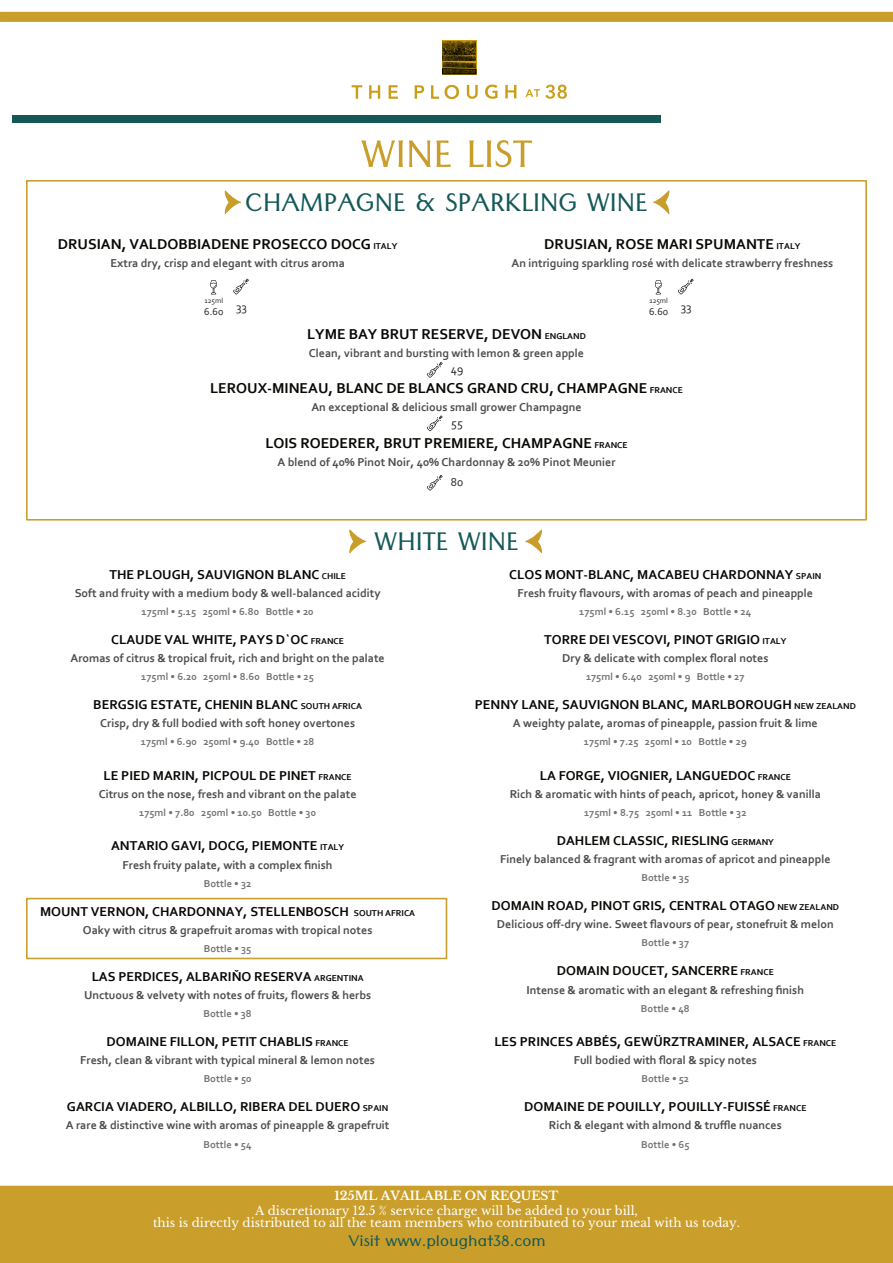
<style>
.page{position:relative;width:893px;height:1263px;background:#fff}
.page>*{position:absolute;margin:0;border:0;box-sizing:border-box;transform-origin:0 0}
.t1{font:54px "Tenali Ramakrishna";color:#ca9e2b}
.t2{font:36px "Tenali Ramakrishna";color:#145958}
.t3{font:21.6px "Tenali Ramakrishna";color:#145958}
.t4{font:700 15px "Corbel";color:#080704}
.t5{font:700 13.5px "Corbel";color:#080704}
.t6{font:700 12px "Corbel";color:#4d4c4b}
.t7{font:12px/12px "Libre Baskerville";color:#fff;text-align:center}
.t8{font:700 12px "Libre Baskerville";color:#fff}
.t9{font:12px "Corbel";color:#231f20}
.t10{font:700 10.5px "Corbel";color:#757372}
.t11{font:10.5px "Corbel";color:#231f20}
.t12{font:7.5px "Corbel";color:#231f20}
.s1{font-size:9px}
</style>
<div class="page">
<svg style="left:427px;top:362px;width:15px;height:16px"></svg>
<svg style="left:427px;top:415px;width:15px;height:16px"></svg>
<svg style="left:427px;top:475px;width:15px;height:16px"></svg>
<div style="left:0;top:1186px;width:893px;height:77px;background:#ca9e2b"></div>
<svg style="left:0;top:12px;width:893px;height:10px;background:#ca9e2c"></svg>
<div style="left:13px;top:115px;width:648px;height:8px;background:#145958"></div>
<svg style="left:442px;top:40px;width:35px;height:35px"></svg>
<img style="left:442px;top:41px;width:34px;height:21px">
<svg style="left:442px;top:48px;width:34px;height:6px"></svg>
<svg style="left:442px;top:55px;width:34px;height:6px"></svg>
<svg style="left:442px;top:62px;width:34px;height:12px"></svg>
<svg style="left:352px;top:85px;width:10px;height:14px"></svg>
<svg style="left:369px;top:85px;width:11px;height:14px"></svg>
<svg style="left:389px;top:85px;width:9px;height:14px"></svg>
<svg style="left:415px;top:85px;width:9px;height:14px"></svg>
<svg style="left:431px;top:85px;width:8px;height:14px"></svg>
<svg style="left:445px;top:85px;width:14px;height:14px"></svg>
<svg style="left:467px;top:85px;width:11px;height:14px"></svg>
<svg style="left:485px;top:85px;width:12px;height:14px"></svg>
<svg style="left:505px;top:85px;width:11px;height:13px"></svg>
<svg style="left:525px;top:85px;width:42px;height:14px"></svg>
<svg style="left:653px;top:190px;width:16px;height:24px"></svg>
<svg style="left:225px;top:190px;width:16px;height:24px"></svg>
<svg style="left:525px;top:529px;width:17px;height:24px"></svg>
<svg style="left:349px;top:529px;width:17px;height:24px"></svg>
<svg style="left:655px;top:280px;width:7px;height:14px"></svg>
<svg style="left:678px;top:279px;width:15px;height:15px"></svg>
<svg style="left:210px;top:280px;width:7px;height:14px"></svg>
<svg style="left:233px;top:279px;width:16px;height:15px"></svg>
<div style="left:26px;top:180px;width:841px;height:341px;border:2px solid #ca9e2b"></div>
<div style="left:26px;top:898px;width:421px;height:61px;border:2px solid #ca9e2b"></div>
<h1 class="t1" style="left:361px;top:117px;width:173px">WINE LIST</h1>
<h2 class="t2" style="left:245px;top:178px;width:404px">CHAMPAGNE &amp; SPARKLING WINE</h2>
<p class="t4" style="left:58px;top:238px;width:341px">DRUSIAN, VALDOBBIADENE PROSECCO DOCG <span class="s1">ITALY</span></p>
<p class="t6" style="left:110px;top:258px;width:236px">Extra dry, crisp and elegant with citrus aroma</p>
<p class="t12" style="left:205px;top:297px;width:20px">125ml</p>
<p class="t11" style="left:204px;top:308px;width:44px">6.60 <sup>33</sup></p>
<p class="t4" style="left:544px;top:238px;width:258px">DRUSIAN, ROSE MARI SPUMANTE <span class="s1">ITALY</span></p>
<p class="t6" style="left:511px;top:258px;width:323px">An intriguing sparkling rosé with delicate strawberry freshness</p>
<p class="t12" style="left:649px;top:297px;width:20px">125ml</p>
<p class="t11" style="left:649px;top:308px;width:44px">6.60 <sup>33</sup></p>
<p class="t4" style="left:307px;top:328px;width:280px">LYME BAY BRUT RESERVE, DEVON <span class="s1">ENGLAND</span></p>
<p class="t6" style="left:309px;top:348px;width:277px">Clean, vibrant and bursting with lemon &amp; green apple</p>
<p class="t4" style="left:210px;top:382px;width:474px">LEROUX-MINEAU, BLANC DE BLANCS GRAND CRU, CHAMPAGNE <span class="s1">FRANCE</span></p>
<p class="t6" style="left:311px;top:402px;width:272px">An exceptional &amp; delicious small grower Champagne</p>
<p class="t4" style="left:265px;top:436px;width:364px">LOIS ROEDERER, BRUT PREMIERE, CHAMPAGNE <span class="s1">FRANCE</span></p>
<p class="t6" style="left:277px;top:457px;width:340px">A blend of 40% Pinot Noir, 40% Chardonnay &amp; 20% Pinot Meunier</p>
<p class="t9" style="left:451px;top:364px;width:14px">49</p>
<p class="t9" style="left:451px;top:418px;width:13px">55</p>
<p class="t9" style="left:451px;top:477px;width:14px">80</p>
<h2 class="t2" style="left:374px;top:517px;width:146px">WHITE WINE</h2>
<p class="t5" style="left:109px;top:569px;width:238px">THE PLOUGH, SAUVIGNON BLANC <span class="s1">CHILE</span></p>
<p class="t6" style="left:75px;top:588px;width:307px">Soft and fruity with a medium body &amp; well-balanced acidity</p>
<p class="t10" style="left:142px;top:607px;width:174px">175ml • 5.15 250ml • 6.80 Bottle • 20</p>
<p class="t5" style="left:111px;top:634px;width:234px">CLAUDE VAL WHITE, PAYS D`OC <span class="s1">FRANCE</span></p>
<p class="t6" style="left:70px;top:653px;width:316px">Aromas of citrus &amp; tropical fruit, rich and bright on the palate</p>
<p class="t10" style="left:141px;top:672px;width:174px">175ml • 6.20 250ml • 8.60 Bottle • 25</p>
<p class="t5" style="left:93px;top:699px;width:270px">BERGSIG ESTATE, CHENIN BLANC <span class="s1">SOUTH AFRICA</span></p>
<p class="t6" style="left:100px;top:718px;width:256px">Crisp, dry &amp; full bodied with soft honey overtones</p>
<p class="t10" style="left:141px;top:737px;width:175px">175ml • 6.90 250ml • 9.40 Bottle • 28</p>
<p class="t5" style="left:104px;top:770px;width:250px">LE PIED MARIN, PICPOUL DE PINET <span class="s1">FRANCE</span></p>
<p class="t6" style="left:99px;top:789px;width:259px">Citrus on the nose, fresh and vibrant on the palate</p>
<p class="t10" style="left:139px;top:808px;width:178px">175ml • 7.80 250ml • 10.50 Bottle • 30</p>
<p class="t5" style="left:111px;top:840px;width:235px">ANTARIO GAVI, DOCG, PIEMONTE <span class="s1">ITALY</span></p>
<p class="t6" style="left:123px;top:860px;width:211px">Fresh fruity palate, with a complex finish</p>
<p class="t10" style="left:204px;top:879px;width:49px">Bottle • 32</p>
<p class="t5" style="left:40px;top:905px;width:377px">MOUNT VERNON, CHARDONNAY, STELLENBOSCH <span class="s1">SOUTH AFRICA</span></p>
<p class="t6" style="left:83px;top:925px;width:291px">Oaky with citrus &amp; grapefruit aromas with tropical notes</p>
<p class="t10" style="left:204px;top:944px;width:49px">Bottle • 35</p>
<p class="t5" style="left:92px;top:971px;width:273px">LAS PERDICES, ALBARIŇO RESERVA <span class="s1">ARGENTINA</span></p>
<p class="t6" style="left:84px;top:990px;width:289px">Unctuous &amp; velvety with notes of fruits, flowers &amp; herbs</p>
<p class="t10" style="left:203px;top:1009px;width:50px">Bottle • 38</p>
<p class="t5" style="left:107px;top:1036px;width:244px">DOMAINE FILLON, PETIT CHABLIS <span class="s1">FRANCE</span></p>
<p class="t6" style="left:80px;top:1055px;width:296px">Fresh, clean &amp; vibrant with typical mineral &amp; lemon notes</p>
<p class="t10" style="left:204px;top:1074px;width:49px">Bottle • 50</p>
<p class="t5" style="left:67px;top:1101px;width:323px">GARCIA VIADERO, ALBILLO, RIBERA DEL DUERO <span class="s1">SPAIN</span></p>
<p class="t6" style="left:66px;top:1120px;width:325px">A rare &amp; distinctive wine with aromas of pineapple &amp; grapefruit</p>
<p class="t10" style="left:204px;top:1140px;width:50px">Bottle • 54</p>
<p class="t5" style="left:509px;top:569px;width:314px">CLOS MONT-BLANC, MACABEU CHARDONNAY <span class="s1">SPAIN</span></p>
<p class="t6" style="left:518px;top:588px;width:297px">Fresh fruity flavours, with aromas of peach and pineapple</p>
<p class="t10" style="left:579px;top:607px;width:174px">175ml • 6.15 250ml • 8.30 Bottle • 24</p>
<p class="t5" style="left:544px;top:634px;width:244px">TORRE DEI VESCOVI, PINOT GRIGIO <span class="s1">ITALY</span></p>
<p class="t6" style="left:562px;top:653px;width:208px">Dry &amp; delicate with complex floral notes</p>
<p class="t10" style="left:586px;top:672px;width:160px">175ml • 6.40 250ml • 9 Bottle • 27</p>
<p class="t5" style="left:475px;top:699px;width:383px">PENNY LANE, SAUVIGNON BLANC, MARLBOROUGH <span class="s1">NEW ZEALAND</span></p>
<p class="t6" style="left:513px;top:718px;width:306px">A weighty palate, aromas of pineapple, passion fruit &amp; lime</p>
<p class="t10" style="left:584px;top:737px;width:164px">175ml • 7.25 250ml • 10 Bottle • 29</p>
<p class="t5" style="left:540px;top:770px;width:253px">LA FORGE, VIOGNIER, LANGUEDOC <span class="s1">FRANCE</span></p>
<p class="t6" style="left:510px;top:789px;width:313px">Rich &amp; aromatic with hints of peach, apricot, honey &amp; vanilla</p>
<p class="t10" style="left:584px;top:808px;width:164px">175ml • 8.75 250ml • 11 Bottle • 32</p>
<p class="t5" style="left:557px;top:835px;width:219px">DAHLEM CLASSIC, RIESLING <span class="s1">GERMANY</span></p>
<p class="t6" style="left:500px;top:854px;width:332px">Finely balanced &amp; fragrant with aromas of apricot and pineapple</p>
<p class="t10" style="left:641px;top:873px;width:49px">Bottle • 35</p>
<p class="t5" style="left:492px;top:900px;width:349px">DOMAIN ROAD, PINOT GRIS, CENTRAL OTAGO <span class="s1">NEW ZEALAND</span></p>
<p class="t6" style="left:497px;top:919px;width:338px">Delicious off-dry wine. Sweet flavours of pear, stonefruit &amp; melon</p>
<p class="t10" style="left:641px;top:939px;width:49px">Bottle • 37</p>
<p class="t5" style="left:557px;top:965px;width:218px">DOMAIN DOUCET, SANCERRE <span class="s1">FRANCE</span></p>
<p class="t6" style="left:527px;top:984px;width:279px">Intense &amp; aromatic with an elegant &amp; refreshing finish</p>
<p class="t10" style="left:641px;top:1004px;width:50px">Bottle • 48</p>
<p class="t5" style="left:494px;top:1036px;width:343px">LES PRINCES ABBÉS, GEWÜRZTRAMINER, ALSACE <span class="s1">FRANCE</span></p>
<p class="t6" style="left:574px;top:1055px;width:185px">Full bodied with floral &amp; spicy notes</p>
<p class="t10" style="left:641px;top:1074px;width:49px">Bottle • 52</p>
<p class="t5" style="left:524px;top:1101px;width:284px">DOMAINE DE POUILLY, POUILLY-FUISSÉ <span class="s1">FRANCE</span></p>
<p class="t6" style="left:549px;top:1120px;width:234px">Rich &amp; elegant with almond &amp; truffle nuances</p>
<p class="t10" style="left:641px;top:1140px;width:50px">Bottle • 65</p>
<p class="t8" style="left:335px;top:1188px;width:225px">125ML AVAILABLE ON REQUEST</p>
<p class="t7" style="left:153px;top:1205px;width:588px">A discretionary 12.5 % service charge will be added to your bill,<br>this is directly distributed to all the team members who contributed to your meal with us today.</p>
<h3 class="t3" style="left:348px;top:1225px;width:199px">Visit www.ploughat38.com</h3>
</div>
